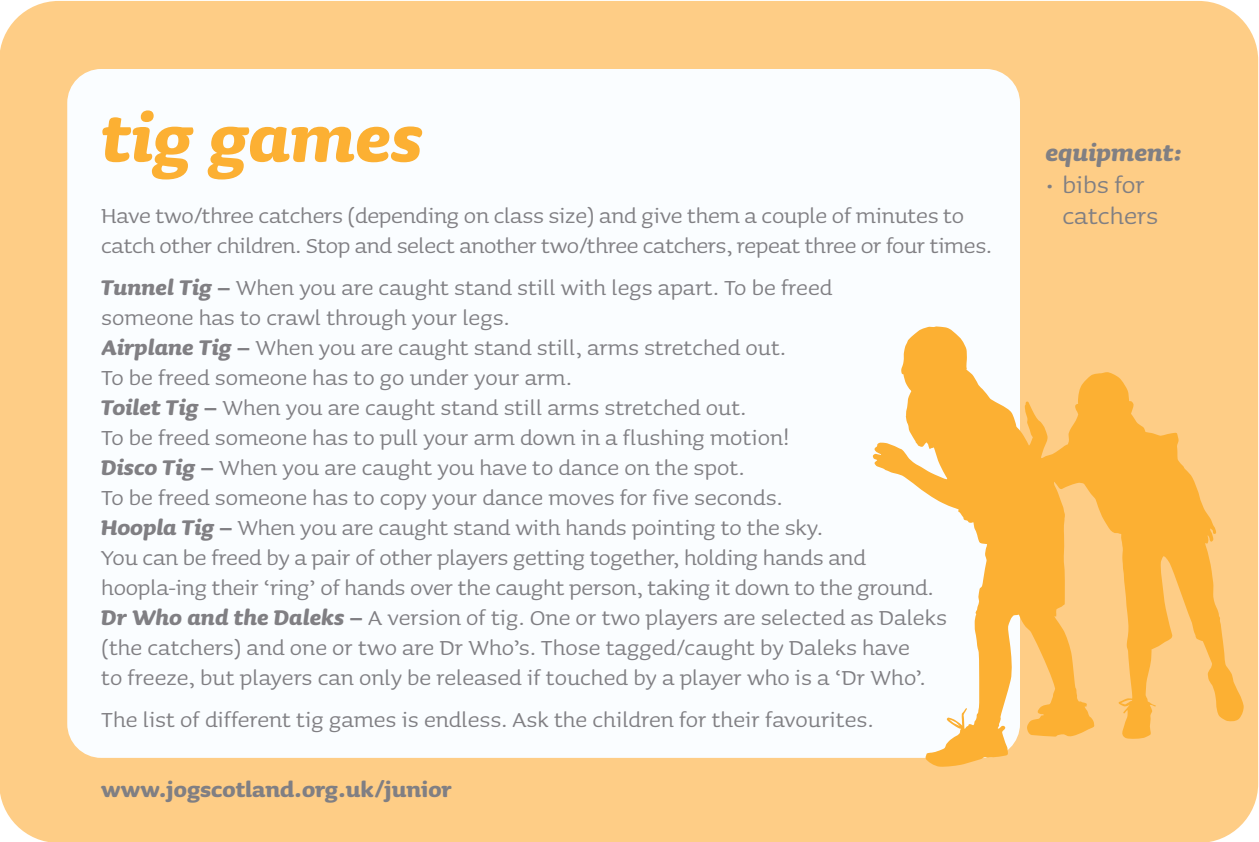
<style>
.page{position:relative;width:1259px;height:842px;background:#fff}
.page>*{position:absolute;margin:0;border:0;box-sizing:border-box;transform-origin:0 0}
.t1{font:italic 700 84px "Sauna";color:#fcb033}
.t2{font:30px/31.5px "Sauna";color:#807f83;text-align:center}
.t3{font:italic 700 30px "Sauna";color:#807f83}
.t4{font:27px/30px "Sauna";color:#807f83}
.t5{font:700 27px "Sauna";color:#807f83}
.s1{font-weight:700;font-style:italic}
</style>
<div class="page">
<div style="left:0;top:1px;width:1258px;height:841px;background:#fecd86;border-radius:60px"></div>
<div style="left:67px;top:69px;width:953px;height:689px;background:#fafdff;border-radius:34px"></div>
<svg style="left:873px;top:326px;width:370px;height:441px"></svg>
<h1 class="t1" style="left:101px;top:110px;width:323px">tig games</h1>
<p class="t4" style="left:101px;top:199px;width:892px">Have two/three catchers (depending on class size) and give them a couple of minutes to catch other children. Stop and select another two/three catchers, repeat three 0r four times.</p>
<p class="t4" style="left:101px;top:271px;width:847px"><span class="s1">Tunnel Tig –</span> When you are caught stand still with legs apart. To be freed<br>someone has to crawl through your legs.<br><span class="s1">Airplane Tig –</span> When you are caught stand still, arms stretched out.<br>To be freed someone has to go under your arm.<br><span class="s1">Toilet Tig –</span> When you are caught stand still arms stretched out.<br>To be freed someone has to pull your arm down in a flushing motion!<br><span class="s1">Disco Tig –</span> When you are caught you have to dance on the spot.<br>To be freed someone has to copy your dance moves for five seconds.<br><span class="s1">Hoopla Tig –</span> When you are caught stand with hands pointing to the sky.<br>You can be freed by a pair of other players getting together, holding hands and hoopla-ing their ‘ring’ of hands over the caught person, taking it down to the ground.<br><span class="s1">Dr Who and the Daleks –</span> A version of tig. One or two players are selected as Daleks (the catchers) and one or two are Dr Who’s. Those tagged/caught by Daleks have<br>to freeze, but players can only be released if touched by a player who is a ‘Dr Who’.</p>
<p class="t4" style="left:101px;top:703px;width:773px">The list of different tig games is endless. Ask the children for their favourites.</p>
<p class="t5" style="left:101px;top:780px;width:352px">www.jogscotland.org.uk/junior</p>
<p class="t3" style="left:1045px;top:143px;width:138px">equipment:</p>
<p class="t2" style="left:1045px;top:166px;width:114px">• bibs for catchers</p>
</div>
